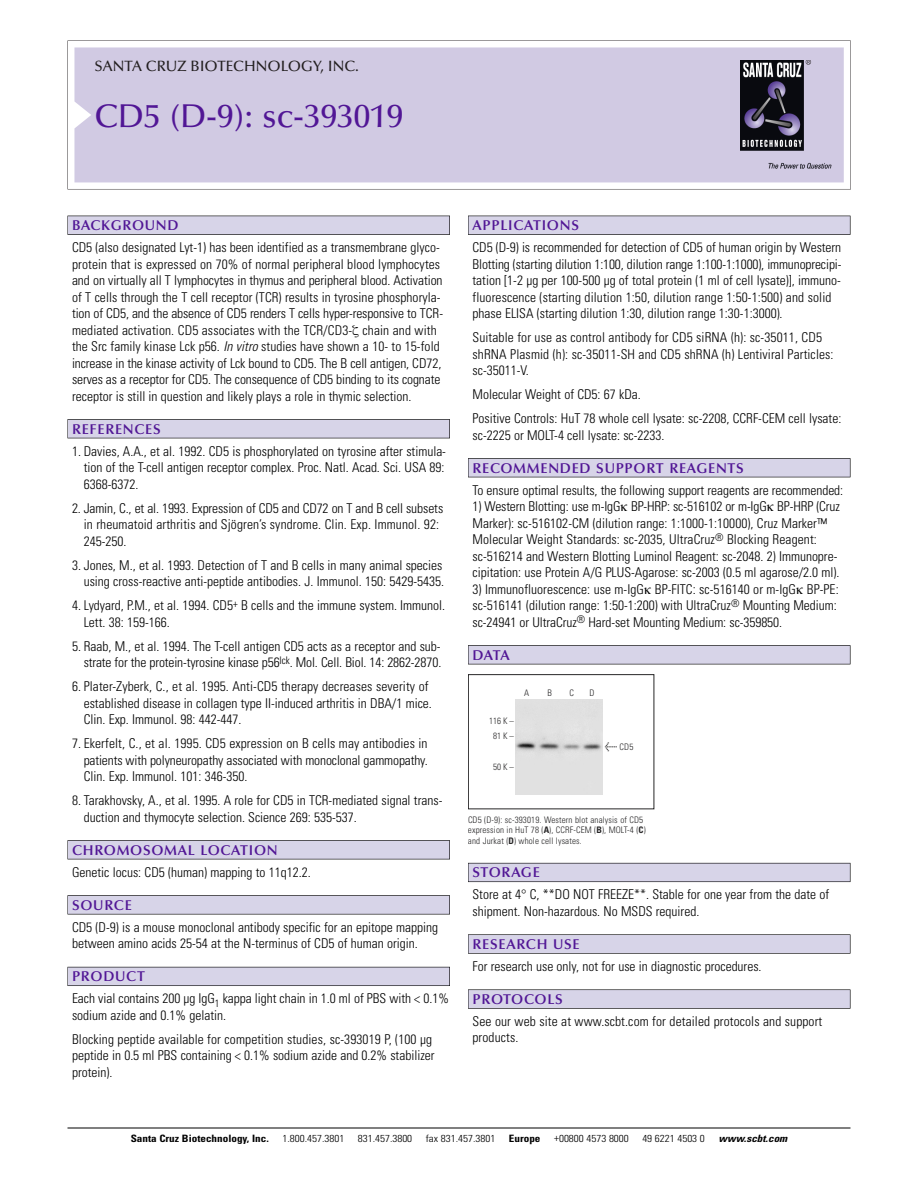
<style>
.page{position:relative;width:918px;height:1188px;background:#fff}
.page>*{position:absolute;margin:0;border:0;box-sizing:border-box;transform-origin:0 0}
.t1{font:500 33px "Optima";color:#511695}
.t2{font:500 15px "Optima";color:#231f20}
.t3{font:600 14.25px "Optima";letter-spacing:.05em;color:#511695}
.t4{font:300 condensed 13.5px/16.5px "Univers";color:#000}
.t5{font:300 condensed 10.2px "Univers";color:#000;scale:1.1 1}
.t6{font:700 condensed 10.2px "Univers";color:#000;scale:1.1 1}
.t7{font:italic 700 condensed 10.2px "Univers";color:#000;scale:1.1 1}
.t8{font:300 condensed 9px/10.5px "Univers";letter-spacing:.015em;color:#272627}
.s1{font-style:italic}
.s2{font-family:"Meta Plus";font-weight:400;font-stretch:normal;font-size:10.5px}
.s3{font-weight:700}
</style>
<div class="page">
<svg style="left:68px;top:40px;width:783px;height:149px"></svg>
<div style="left:74px;top:47px;width:770px;height:135px;background:#d1cae3"></div>
<img style="left:741px;top:60px;width:90px;height:108px">
<div style="left:68px;top:216px;width:382px;height:19px;background:#535256"></div>
<div style="left:68px;top:216px;width:381px;height:18px;background:#d7d4e8"></div>
<div style="left:68px;top:419px;width:382px;height:19px;background:#515155"></div>
<div style="left:68px;top:420px;width:381px;height:18px;background:#d7d4e8"></div>
<div style="left:68px;top:840px;width:382px;height:19px;background:#545357"></div>
<div style="left:68px;top:841px;width:381px;height:18px;background:#d7d4e8"></div>
<div style="left:68px;top:895px;width:382px;height:19px;background:#575659"></div>
<div style="left:68px;top:896px;width:381px;height:18px;background:#d7d4e8"></div>
<div style="left:68px;top:967px;width:382px;height:19px;background:#595860"></div>
<div style="left:68px;top:967px;width:381px;height:18px;background:#d7d4e8"></div>
<div style="left:468px;top:216px;width:382px;height:19px;background:#535256"></div>
<div style="left:468px;top:216px;width:382px;height:18px;background:#d7d4e8"></div>
<div style="left:468px;top:458px;width:382px;height:19px;background:#515155"></div>
<div style="left:468px;top:459px;width:382px;height:18px;background:#d7d4e8"></div>
<div style="left:468px;top:645px;width:382px;height:19px;background:#545357"></div>
<div style="left:468px;top:646px;width:382px;height:18px;background:#d7d4e8"></div>
<div style="left:468px;top:863px;width:382px;height:19px;background:#64626c"></div>
<div style="left:468px;top:863px;width:382px;height:18px;background:#d7d4e8"></div>
<div style="left:468px;top:934px;width:382px;height:20px;background:#666"></div>
<div style="left:468px;top:935px;width:382px;height:18px;background:#d7d4e8"></div>
<svg style="left:468px;top:989px;width:382px;height:20px"></svg>
<div style="left:468px;top:990px;width:382px;height:18px;background:#d7d4e8"></div>
<hr style="left:68px;top:1128px;width:782px;height:1px;background:#000">
<div style="left:468px;top:674px;width:186px;height:135px;border:1px solid #272627"></div>
<img style="left:515px;top:700px;width:88px;height:95px">
<p class="t2" style="left:94px;top:60px;width:266px">SANTA CRUZ BIOTECHNOLOGY, INC.</p>
<p class="t1" style="left:94px;top:102px;width:310px">CD5 (D-9): sc-393019</p>
<p class="t3" style="left:72px;top:219px;width:108px">BACKGROUND</p>
<p class="t4" style="left:72px;top:240px;width:373px">CD5 (also designated Lyt-1) has been identified as a transmembrane glyco&shy;protein that is expressed on 70% of normal peripheral blood lymphocytes and on virtually all T lymphocytes in thymus and peripheral blood. Activation of T cells through the T cell receptor (TCR) results in tyrosine phosphoryla&shy;tion of CD5, and the absence of CD5 renders T cells hyper-responsive to TCR&shy;mediated activation. CD5 associates with the TCR/CD3- chain and with the Src family kinase Lck p56. <span class="s1">In vitro</span> studies have shown a 10- to 15-fold increase in the kinase activity of Lck bound to CD5. The B cell antigen, CD72, serves as a receptor for CD5. The consequence of CD5 binding to its cognate receptor is still in question and likely plays a role in thymic selection.</p>
<p class="t3" style="left:72px;top:423px;width:90px">REFERENCES</p>
<p class="t4" style="left:84px;top:444px;width:364px;text-align:justify;text-indent:-12px">1. Davies, A.A., et al. 1992. CD5 is phosphorylated on tyrosine after stimula&shy;tion of the T-cell antigen receptor complex. Proc. Natl. Acad. Sci. USA 89:<br>6368-6372.</p>
<p class="t4" style="left:84px;top:501px;width:361px;text-indent:-12px">2. Jamin, C., et al. 1993. Expression of CD5 and CD72 on T and B cell subsets in rheumatoid arthritis and Sjögren’s syndrome. Clin. Exp. Immunol. 92:<br>245-250.</p>
<p class="t4" style="left:72px;top:558px;width:374px;text-align:right">3. Jones, M., et al. 1993. Detection of T and B cells in many animal species using cross-reactive anti-peptide antibodies. J. Immunol. 150: 5429-5435.</p>
<p class="t4" style="left:84px;top:598px;width:363px;text-indent:-12px">4. Lydyard, P.M., et al. 1994. CD5<sup>+</sup> B cells and the immune system. Immunol.<br>Lett. 38: 159-166.</p>
<p class="t4" style="left:72px;top:639px;width:371px;text-align:right">5. Raab, M., et al. 1994. The T-cell antigen CD5 acts as a receptor and sub&shy;strate for the protein-tyrosine kinase p56<sup>lck</sup>. Mol. Cell. Biol. 14: 2862-2870.</p>
<p class="t4" style="left:84px;top:679px;width:350px;text-indent:-12px">6. Plater-Zyberk, C., et al. 1995. Anti-CD5 therapy decreases severity of established disease in collagen type II-induced arthritis in DBA/1 mice.<br>Clin. Exp. Immunol. 98: 442-447.</p>
<p class="t4" style="left:84px;top:736px;width:346px;text-align:justify;text-indent:-12px">7. Ekerfelt, C., et al. 1995. CD5 expression on B cells may antibodies in patients with polyneuropathy associated with monoclonal gammopathy.<br>Clin. Exp. Immunol. 101: 346-350.</p>
<p class="t4" style="left:84px;top:793px;width:360px;text-indent:-12px">8. Tarakhovsky, A., et al. 1995. A role for CD5 in TCR-mediated signal trans&shy;duction and thymocyte selection. Science 269: 535-537.</p>
<p class="t3" style="left:72px;top:844px;width:207px">CHROMOSOMAL LOCATION</p>
<p class="t4" style="left:72px;top:865px;width:240px">Genetic locus: CD5 (human) mapping to 11q12.2.</p>
<p class="t3" style="left:72px;top:899px;width:61px">SOURCE</p>
<p class="t4" style="left:72px;top:920px;width:368px">CD5 (D-9) is a mouse monoclonal antibody specific for an epitope mapping between amino acids 25-54 at the N-terminus of CD5 of human origin.</p>
<p class="t3" style="left:72px;top:970px;width:74px">PRODUCT</p>
<p class="t4" style="left:72px;top:992px;width:378px">Each vial contains 200 µg IgG<sub>1</sub> kappa light chain in 1.0 ml of PBS with &lt; 0.1% sodium azide and 0.1% gelatin.</p>
<p class="t4" style="left:72px;top:1032px;width:364px">Blocking peptide available for competition studies, sc-393019 P, (100 µg peptide in 0.5 ml PBS containing &lt; 0.1% sodium azide and 0.2% stabilizer protein).</p>
<p class="t3" style="left:473px;top:219px;width:108px">APPLICATIONS</p>
<p class="t4" style="left:473px;top:240px;width:371px">CD5 (D-9) is recommended for detection of CD5 of human origin by Western Blotting (starting dilution 1:100, dilution range 1:100-1:1000), immunoprecipi&shy;tation [1-2 µg per 100-500 µg of total protein (1 ml of cell lysate)], immuno&shy;fluorescence (starting dilution 1:50, dilution range 1:50-1:500) and solid phase ELISA (starting dilution 1:30, dilution range 1:30-1:3000).</p>
<p class="t4" style="left:473px;top:330px;width:363px">Suitable for use as control antibody for CD5 siRNA (h): sc-35011, CD5 shRNA Plasmid (h): sc-35011-SH and CD5 shRNA (h) Lentiviral Particles: sc-35011-V.</p>
<p class="t4" style="left:473px;top:387px;width:170px">Molecular Weight of CD5: 67 kDa.</p>
<p class="t4" style="left:473px;top:411px;width:370px">Positive Controls: HuT 78 whole cell lysate: sc-2208, CCRF-CEM cell lysate: sc-2225 or MOLT-4 cell lysate: sc-2233.</p>
<p class="t3" style="left:473px;top:462px;width:273px">RECOMMENDED SUPPORT REAGENTS</p>
<p class="t4" style="left:473px;top:483px;width:372px">To ensure optimal results, the following support reagents are recommended:</p>
<p class="t4" style="left:473px;top:499px;width:369px">1) Western Blotting: use m-IgG BP-HRP: sc-516102 or m-IgG BP-HRP (Cruz Marker): sc-516102-CM (dilution range: 1:1000-1:10000), Cruz Marker™ Molecular Weight Standards: sc-2035, UltraCruz<sup>®</sup> Blocking Reagent: sc-516214 and Western Blotting Luminol Reagent: sc-2048. 2) Immunopre&shy;cipitation: use Protein A/G PLUS-Agarose: sc-2003 (0.5 ml agarose/2.0 ml).</p>
<p class="t4" style="left:473px;top:582px;width:368px">3) Immunofluorescence: use m-IgG BP-FITC: sc-516140 or m-IgG BP-PE: sc-516141 (dilution range: 1:50-1:200) with UltraCruz<sup>®</sup> Mounting Medium: sc-24941 or UltraCruz<sup>®</sup> Hard-set Mounting Medium: sc-359850.</p>
<p class="t3" style="left:473px;top:649px;width:39px">DATA</p>
<p class="t8" style="left:489px;top:715px;width:26px;line-height:14.7px;text-align:center">116K–<br>81K–</p>
<p class="t8" style="left:493px;top:763px;width:22px">50K–</p>
<p class="t8" style="left:524px;top:689px;width:7px">A</p>
<p class="t8" style="left:547px;top:689px;width:6px">B</p>
<p class="t8" style="left:570px;top:689px;width:6px">C</p>
<p class="t8" style="left:589px;top:689px;width:7px">D</p>
<p class="t8" style="left:605px;top:742px;width:30px"><span class="s2">&lt;</span> CD5</p>
<p class="t8" style="left:468px;top:815px;width:179px">CD5 (D-9): sc-393019. Western blot analysis of CD5 expression in HuT 78 (<span class="s3">A</span>), CCRF-CEM (<span class="s3">B</span>), MOLT-4 (<span class="s3">C</span>) and Jurkat (<span class="s3">D</span>) whole cell lysates.</p>
<p class="t3" style="left:473px;top:867px;width:69px">STORAGE</p>
<p class="t4" style="left:473px;top:888px;width:358px">Store at 4° C, **DO NOT FREEZE**. Stable for one year from the date of shipment. Non-hazardous. No MSDS required.</p>
<p class="t3" style="left:473px;top:938px;width:109px">RESEARCH USE</p>
<p class="t4" style="left:473px;top:959px;width:291px">For research use only, not for use in diagnostic procedures.</p>
<p class="t3" style="left:473px;top:993px;width:92px">PROTOCOLS</p>
<p class="t4" style="left:473px;top:1014px;width:351px">See our web site at www.scbt.com for detailed protocols and support products.</p>
<p class="t6" style="left:131px;top:1135px;width:127px">Santa Cruz Biotechnology, Inc.</p>
<p class="t5" style="left:282px;top:1135px;width:58px">1.800.457.3801</p>
<p class="t5" style="left:358px;top:1135px;width:51px">831.457.3800</p>
<p class="t5" style="left:426px;top:1135px;width:65px">fax 831.457.3801</p>
<p class="t6" style="left:509px;top:1135px;width:30px">Europe</p>
<p class="t5" style="left:554px;top:1135px;width:69px">+00800 4573 8000</p>
<p class="t5" style="left:642px;top:1135px;width:58px">49 6221 4503 0</p>
<p class="t7" style="left:719px;top:1135px;width:66px">www.scbt.com</p>
</div>
